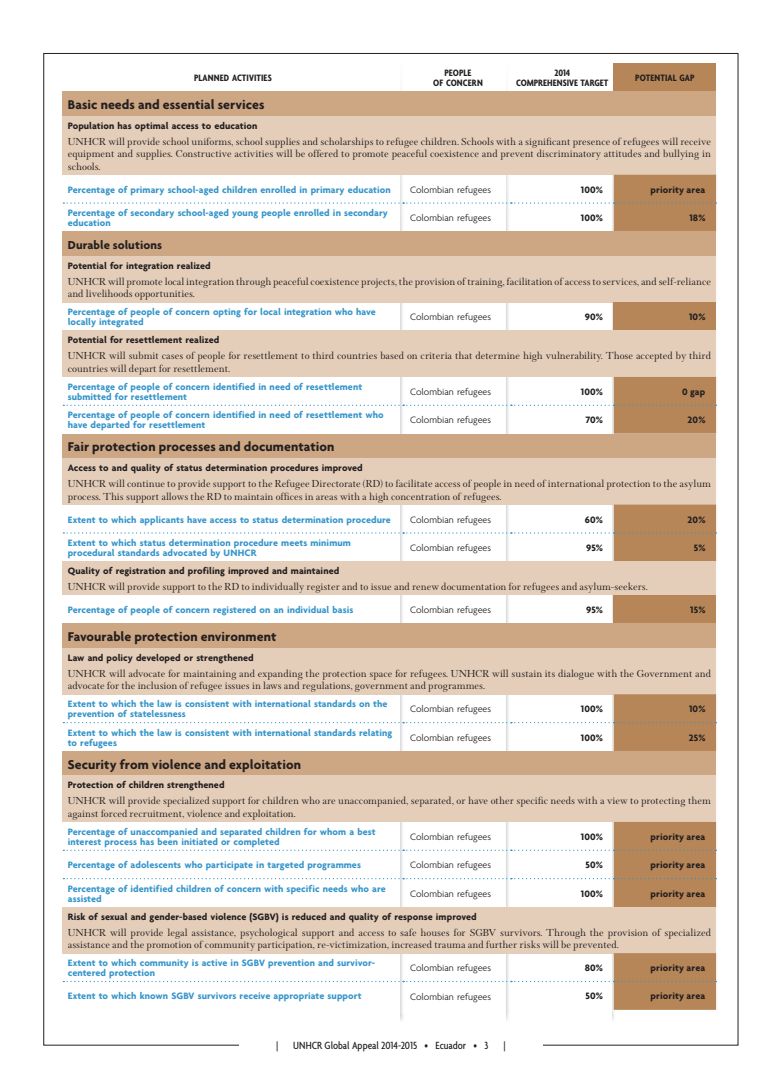
<style>
.page{position:relative;width:780px;height:1088px;background:#fff}
.page>*{position:absolute;margin:0;border:0;box-sizing:border-box;transform-origin:0 0}
.t1{font:700 13.75px "Agenda";letter-spacing:.005em;color:#231f20}
.t2{font:700 12.5px "Agenda";letter-spacing:.005em;color:#231f20}
.t3{font:11.25px/12.5px "Wessex";color:#231f20}
.t4{font:500 condensed 11.25px "Agenda";letter-spacing:-.005em;color:#231f20}
.t5{font:700 10px/10px "Agenda";letter-spacing:.005em;color:#3695ca}
.t6{font:700 10px "Agenda";letter-spacing:.005em;color:#231f20}
.t7{font:300 10px "Agenda";color:#231f20}
.t8{font:700 condensed 10px/10px "Agenda";letter-spacing:.005em;color:#231f20;text-align:center}
</style>
<div class="page">
<div style="left:613px;top:63px;width:103px;height:28px;background:#b68558"></div>
<div style="left:63px;top:91px;width:653px;height:25px;background:#cda784"></div>
<div style="left:63px;top:116px;width:653px;height:59px;background:#e4ceb9"></div>
<svg style="left:63px;top:175px;width:653px;height:56px"></svg>
<div style="left:63px;top:231px;width:653px;height:25px;background:#cda784"></div>
<div style="left:63px;top:256px;width:653px;height:46px;background:#e4ceb9"></div>
<div style="left:613px;top:302px;width:103px;height:29px;background:#b68558"></div>
<div style="left:63px;top:331px;width:653px;height:46px;background:#e4ceb9"></div>
<svg style="left:63px;top:377px;width:653px;height:57px"></svg>
<div style="left:63px;top:434px;width:653px;height:24px;background:#cda784"></div>
<div style="left:63px;top:458px;width:653px;height:47px;background:#e4ceb9"></div>
<svg style="left:63px;top:505px;width:653px;height:56px"></svg>
<div style="left:63px;top:561px;width:653px;height:34px;background:#e4ceb9"></div>
<div style="left:613px;top:595px;width:103px;height:28px;background:#b68558"></div>
<div style="left:63px;top:623px;width:653px;height:25px;background:#cda784"></div>
<div style="left:63px;top:648px;width:653px;height:46px;background:#e4ceb9"></div>
<svg style="left:63px;top:694px;width:653px;height:57px"></svg>
<div style="left:63px;top:751px;width:653px;height:25px;background:#cda784"></div>
<div style="left:63px;top:776px;width:653px;height:46px;background:#e4ceb9"></div>
<svg style="left:63px;top:822px;width:653px;height:85px"></svg>
<div style="left:63px;top:907px;width:653px;height:46px;background:#e4ceb9"></div>
<svg style="left:63px;top:953px;width:654px;height:67px"></svg>
<img style="left:380px;top:1014px;width:231px;height:7px">
<p class="t8" style="left:194px;top:73px;width:79px">PLANNED ACTIVITIES</p>
<p class="t8" style="left:433px;top:68px;width:51px">PEOPLE<br>OF CONCERN</p>
<p class="t8" style="left:516px;top:68px;width:94px">2014<br>COMPREHENSIVE TARGET</p>
<p class="t8" style="left:635px;top:73px;width:61px">POTENTIAL GAP</p>
<p class="t1" style="left:68px;top:96px;width:198px">Basic needs and essential services</p>
<p class="t6" style="left:68px;top:119px;width:191px">Population has optimal access to education</p>
<p class="t3" style="left:68px;top:135px;width:645px;text-align:justify">UNHCR will provide school uniforms, school supplies and scholarships to refugee children. Schools with a significant presence of refugees will receive equipment and supplies. Constructive activities will be offered to promote peaceful coexistence and prevent discriminatory attitudes and bullying in schools.</p>
<p class="t5" style="left:68px;top:184px;width:324px">Percentage of primary school-aged children enrolled in primary education</p>
<p class="t7" style="left:410px;top:184px;width:82px">Colombian refugees</p>
<p class="t6" style="left:580px;top:183px;width:24px">100%</p>
<p class="t6" style="left:650px;top:183px;width:56px">priority area</p>
<p class="t5" style="left:68px;top:208px;width:322px">Percentage of secondary school-aged young people enrolled in secondary education</p>
<p class="t7" style="left:410px;top:212px;width:82px">Colombian refugees</p>
<p class="t6" style="left:580px;top:212px;width:24px">100%</p>
<p class="t6" style="left:689px;top:212px;width:18px">18%</p>
<p class="t2" style="left:68px;top:237px;width:96px">Durable solutions</p>
<p class="t6" style="left:68px;top:259px;width:144px">Potential for integration realized</p>
<p class="t3" style="left:68px;top:275px;width:645px">UNHCR will promote local integration through peaceful coexistence projects, the provision of training, facilitation of access to services, and self-reliance and livelihoods opportunities.</p>
<p class="t5" style="left:68px;top:307px;width:310px">Percentage of people of concern opting for local integration who have locally integrated</p>
<p class="t7" style="left:410px;top:311px;width:82px">Colombian refugees</p>
<p class="t6" style="left:584px;top:311px;width:20px">90%</p>
<p class="t6" style="left:689px;top:311px;width:18px">10%</p>
<p class="t6" style="left:68px;top:334px;width:153px">Potential for resettlement realized</p>
<p class="t3" style="left:68px;top:350px;width:644px">UNHCR will submit cases of people for resettlement to third countries based on criteria that determine high vulnerability. Those accepted by third countries will depart for resettlement.</p>
<p class="t5" style="left:68px;top:381px;width:296px">Percentage of people of concern identified in need of resettlement submitted for resettlement</p>
<p class="t7" style="left:410px;top:386px;width:82px">Colombian refugees</p>
<p class="t6" style="left:580px;top:386px;width:24px">100%</p>
<p class="t6" style="left:682px;top:386px;width:25px">0 gap</p>
<p class="t5" style="left:68px;top:410px;width:317px">Percentage of people of concern identified in need of resettlement who have departed for resettlement</p>
<p class="t7" style="left:410px;top:414px;width:82px">Colombian refugees</p>
<p class="t6" style="left:585px;top:414px;width:19px">70%</p>
<p class="t6" style="left:687px;top:414px;width:19px">20%</p>
<p class="t1" style="left:68px;top:438px;width:268px">Fair protection processes and documentation</p>
<p class="t6" style="left:68px;top:462px;width:296px">Access to and quality of status determination procedures improved</p>
<p class="t3" style="left:68px;top:477px;width:644px">UNHCR will continue to provide support to the Refugee Directorate (RD) to facilitate access of people in need of international protection to the asylum process. This support allows the RD to maintain offices in areas with a high concentration of refugees.</p>
<p class="t5" style="left:68px;top:514px;width:324px">Extent to which applicants have access to status determination procedure</p>
<p class="t7" style="left:410px;top:513px;width:82px">Colombian refugees</p>
<p class="t6" style="left:585px;top:513px;width:20px">60%</p>
<p class="t6" style="left:687px;top:513px;width:19px">20%</p>
<p class="t5" style="left:68px;top:537px;width:284px">Extent to which status determination procedure meets minimum procedural standards advocated by UNHCR</p>
<p class="t7" style="left:410px;top:542px;width:82px">Colombian refugees</p>
<p class="t6" style="left:586px;top:542px;width:19px">95%</p>
<p class="t6" style="left:693px;top:542px;width:13px">5%</p>
<p class="t6" style="left:68px;top:564px;width:273px">Quality of registration and profiling improved and maintained</p>
<p class="t3" style="left:68px;top:580px;width:581px">UNHCR will provide support to the RD to individually register and to issue and renew documentation for refugees and asylum-seekers.</p>
<p class="t5" style="left:68px;top:604px;width:287px">Percentage of people of concern registered on an individual basis</p>
<p class="t7" style="left:410px;top:604px;width:82px">Colombian refugees</p>
<p class="t6" style="left:586px;top:604px;width:19px">95%</p>
<p class="t6" style="left:690px;top:604px;width:17px">15%</p>
<p class="t1" style="left:68px;top:628px;width:210px">Favourable protection environment</p>
<p class="t6" style="left:68px;top:651px;width:187px">Law and policy developed or strengthened</p>
<p class="t3" style="left:68px;top:667px;width:644px">UNHCR will advocate for maintaining and expanding the protection space for refugees. UNHCR will sustain its dialogue with the Government and advocate for the inclusion of refugee issues in laws and regulations, government and programmes.</p>
<p class="t5" style="left:68px;top:699px;width:321px">Extent to which the law is consistent with international standards on the prevention of statelessness</p>
<p class="t7" style="left:410px;top:703px;width:82px">Colombian refugees</p>
<p class="t6" style="left:580px;top:703px;width:24px">100%</p>
<p class="t6" style="left:689px;top:703px;width:18px">10%</p>
<p class="t5" style="left:68px;top:727px;width:326px">Extent to which the law is consistent with international standards relating to refugees</p>
<p class="t7" style="left:410px;top:731px;width:82px">Colombian refugees</p>
<p class="t6" style="left:580px;top:731px;width:24px">100%</p>
<p class="t6" style="left:688px;top:731px;width:18px">25%</p>
<p class="t1" style="left:68px;top:756px;width:235px">Security from violence and exploitation</p>
<p class="t6" style="left:68px;top:779px;width:158px">Protection of children strengthened</p>
<p class="t3" style="left:68px;top:795px;width:644px">UNHCR will provide specialized support for children who are unaccompanied, separated, or have other specific needs with a view to protecting them against forced recruitment, violence and exploitation.</p>
<p class="t5" style="left:68px;top:826px;width:309px">Percentage of unaccompanied and separated children for whom a best interest process has been initiated or completed</p>
<p class="t7" style="left:410px;top:831px;width:82px">Colombian refugees</p>
<p class="t6" style="left:580px;top:830px;width:24px">100%</p>
<p class="t6" style="left:650px;top:830px;width:56px">priority area</p>
<p class="t5" style="left:68px;top:860px;width:294px">Percentage of adolescents who participate in targeted programmes</p>
<p class="t7" style="left:410px;top:859px;width:82px">Colombian refugees</p>
<p class="t6" style="left:585px;top:859px;width:19px">50%</p>
<p class="t6" style="left:650px;top:859px;width:56px">priority area</p>
<p class="t5" style="left:68px;top:883px;width:319px">Percentage of identified children of concern with specific needs who are assisted</p>
<p class="t7" style="left:410px;top:887px;width:82px">Colombian refugees</p>
<p class="t6" style="left:580px;top:887px;width:24px">100%</p>
<p class="t6" style="left:650px;top:887px;width:56px">priority area</p>
<p class="t6" style="left:68px;top:910px;width:410px">Risk of sexual and gender-based violence (SGBV) is reduced and quality of response improved</p>
<p class="t3" style="left:68px;top:926px;width:645px">UNHCR will provide legal assistance, psychological support and access to safe houses for SGBV survivors. Through the provision of specialized assistance and the promotion of community participation, re-victimization, increased trauma and further risks will be prevented.</p>
<p class="t5" style="left:68px;top:957px;width:309px">Extent to which community is active in SGBV prevention and survivor&shy;centered protection</p>
<p class="t7" style="left:410px;top:962px;width:82px">Colombian refugees</p>
<p class="t6" style="left:584px;top:962px;width:20px">80%</p>
<p class="t6" style="left:650px;top:962px;width:56px">priority area</p>
<p class="t5" style="left:68px;top:991px;width:295px">Extent to which known SGBV survivors receive appropriate support</p>
<p class="t7" style="left:410px;top:990px;width:82px">Colombian refugees</p>
<p class="t6" style="left:585px;top:990px;width:19px">50%</p>
<p class="t6" style="left:650px;top:990px;width:56px">priority area</p>
<p class="t4" style="left:276px;top:1039px;width:4px">|</p>
<p class="t4" style="left:293px;top:1039px;width:197px">UNHCR Global Appeal 2014-2015 • Ecuador • 3</p>
<p class="t4" style="left:503px;top:1039px;width:4px">|</p>
</div>
